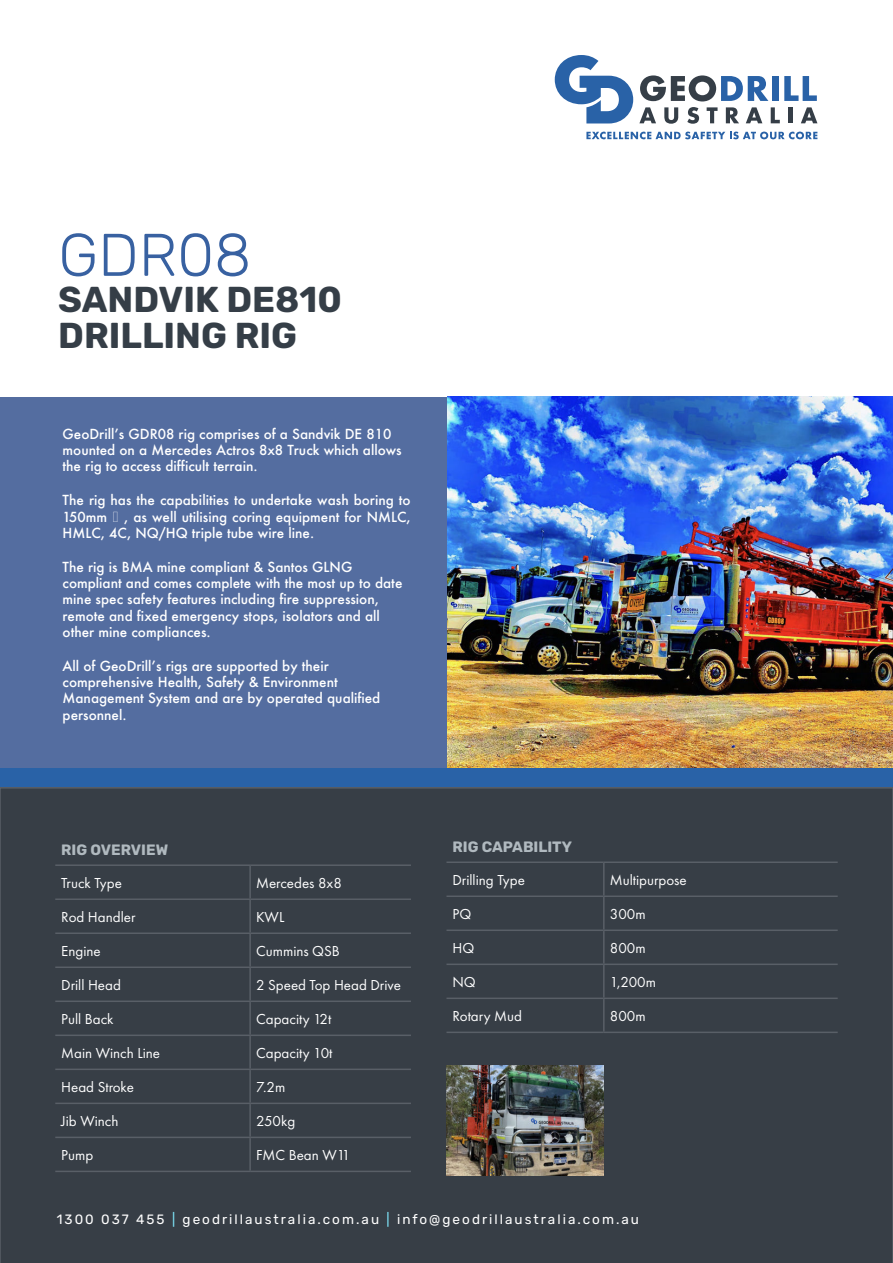
<style>
.page{position:relative;width:893px;height:1263px;background:#fff}
.page>*{position:absolute;margin:0;border:0;box-sizing:border-box;transform-origin:0 0}
.t1{font:300 60px "Rubik";color:#3861a1}
.t2{font:700 36px/36px "Rubik";color:#353e47}
.t3{font:15px "Futura PT";color:#fff}
.t4{font:700 15px "Rubik";color:#b0b9bf}
.t5{font:500 13.5px/16.2px "Futura";color:#fff}
.t6{font:13.5px "Rubik";letter-spacing:.15em;color:#fff}
.s1{color:#7fe7fb}
</style>
<div class="page">
<div style="left:0;top:396px;width:893px;height:374px;background:#546da0"></div>
<svg style="left:586px;top:132px;width:231px;height:7px"></svg>
<svg style="left:640px;top:75px;width:128px;height:26px"></svg>
<div style="left:772px;top:76px;width:6px;height:25px;background:#2962a7"></div>
<svg style="left:784px;top:76px;width:33px;height:25px"></svg>
<svg style="left:639px;top:107px;width:17px;height:16px"></svg>
<svg style="left:664px;top:107px;width:14px;height:17px"></svg>
<svg style="left:687px;top:107px;width:12px;height:17px"></svg>
<svg style="left:707px;top:107px;width:10px;height:16px"></svg>
<svg style="left:726px;top:107px;width:13px;height:16px"></svg>
<svg style="left:746px;top:107px;width:16px;height:16px"></svg>
<svg style="left:771px;top:107px;width:9px;height:16px"></svg>
<hr style="left:788px;top:107px;width:4px;height:16px;background:#353e47">
<svg style="left:801px;top:107px;width:16px;height:16px"></svg>
<svg style="left:555px;top:55px;width:78px;height:68px"></svg>
<img style="left:448px;top:396px;width:445px;height:373px">
<div style="left:0;top:769px;width:893px;height:27px;background:#2962a7"></div>
<div style="left:0;top:787px;width:893px;height:476px;background:#373e46"></div>
<hr style="left:249px;top:866px;width:2px;height:32px;background:#595f67">
<hr style="left:55px;top:898px;width:195px;height:2px;background:#595f67">
<hr style="left:250px;top:898px;width:161px;height:2px;background:#595f67">
<hr style="left:249px;top:900px;width:2px;height:32px;background:#595f67">
<hr style="left:55px;top:932px;width:195px;height:2px;background:#595f67">
<hr style="left:250px;top:932px;width:161px;height:2px;background:#595f67">
<hr style="left:249px;top:934px;width:2px;height:32px;background:#595f67">
<hr style="left:55px;top:966px;width:195px;height:2px;background:#595f67">
<hr style="left:250px;top:966px;width:161px;height:2px;background:#595f67">
<hr style="left:249px;top:968px;width:2px;height:32px;background:#595f67">
<hr style="left:55px;top:1000px;width:195px;height:2px;background:#595f67">
<hr style="left:250px;top:1000px;width:161px;height:2px;background:#595f67">
<hr style="left:249px;top:1002px;width:2px;height:32px;background:#595f67">
<hr style="left:55px;top:1034px;width:195px;height:2px;background:#595f67">
<hr style="left:250px;top:1034px;width:161px;height:2px;background:#595f67">
<hr style="left:249px;top:1036px;width:2px;height:32px;background:#595f67">
<hr style="left:55px;top:1068px;width:195px;height:2px;background:#595f67">
<hr style="left:250px;top:1068px;width:161px;height:2px;background:#595f67">
<hr style="left:249px;top:1070px;width:2px;height:32px;background:#595f67">
<hr style="left:55px;top:864px;width:195px;height:2px;background:#595f67">
<hr style="left:250px;top:864px;width:161px;height:2px;background:#595f67">
<hr style="left:55px;top:1102px;width:195px;height:2px;background:#595f67">
<hr style="left:250px;top:1102px;width:161px;height:2px;background:#595f67">
<hr style="left:249px;top:1104px;width:2px;height:32px;background:#595f67">
<hr style="left:249px;top:1138px;width:2px;height:32px;background:#595f67">
<hr style="left:55px;top:1136px;width:195px;height:2px;background:#595f67">
<hr style="left:55px;top:1170px;width:195px;height:2px;background:#595f67">
<hr style="left:250px;top:1136px;width:161px;height:2px;background:#595f67">
<hr style="left:250px;top:1170px;width:161px;height:2px;background:#595f67">
<hr style="left:603px;top:863px;width:2px;height:32px;background:#595f67">
<hr style="left:446px;top:895px;width:158px;height:2px;background:#595f67">
<hr style="left:604px;top:895px;width:234px;height:2px;background:#595f67">
<hr style="left:603px;top:897px;width:2px;height:32px;background:#595f67">
<hr style="left:446px;top:929px;width:158px;height:2px;background:#595f67">
<hr style="left:604px;top:929px;width:234px;height:2px;background:#595f67">
<hr style="left:603px;top:931px;width:2px;height:32px;background:#595f67">
<hr style="left:446px;top:963px;width:158px;height:2px;background:#595f67">
<hr style="left:604px;top:963px;width:234px;height:2px;background:#595f67">
<hr style="left:603px;top:965px;width:2px;height:32px;background:#595f67">
<hr style="left:446px;top:997px;width:158px;height:2px;background:#595f67">
<hr style="left:604px;top:997px;width:234px;height:2px;background:#595f67">
<hr style="left:603px;top:999px;width:2px;height:32px;background:#595f67">
<hr style="left:446px;top:1031px;width:158px;height:2px;background:#595f67">
<hr style="left:604px;top:1031px;width:234px;height:2px;background:#595f67">
<hr style="left:446px;top:861px;width:158px;height:2px;background:#595f67">
<hr style="left:604px;top:861px;width:234px;height:2px;background:#595f67">
<img style="left:446px;top:1066px;width:158px;height:109px">
<h1 class="t1" style="left:58px;top:220px;width:194px">GDR08</h1>
<h2 class="t2" style="left:58px;top:281px;width:285px">SANDVIK DE810<br>DRILLING RIG</h2>
<p class="t5" style="left:63px;top:426px;width:341px">GeoDrillʼs GDR08 rig comprises of a Sandvik DE 810 mounted on a Mercedes Actros 8x8 Truck which allows the rig to access difficult terrain.</p>
<p class="t5" style="left:63px;top:492px;width:350px;text-align:justify">The rig has the capabilities to undertake wash boring to 150mm Ø , as well utilising coring equipment for NMLC, HMLC, 4C, NQ/HQ triple tube wire line.</p>
<p class="t5" style="left:63px;top:559px;width:341px">The rig is BMA mine compliant &amp; Santos GLNG compliant and comes complete with the most up to date mine spec safety features including fire suppression, remote and fixed emergency stops, isolators and all other mine compliances.</p>
<p class="t5" style="left:63px;top:658px;width:319px">All of GeoDrillʼs rigs are supported by their comprehensive Health, Safety &amp; Environment Management System and are by operated qualified personnel.</p>
<p class="t4" style="left:61px;top:841px;width:108px">RIG OVERVIEW</p>
<p class="t3" style="left:61px;top:877px;width:62px">Truck Type</p>
<p class="t3" style="left:256px;top:877px;width:87px">Mercedes 8x8</p>
<p class="t3" style="left:61px;top:911px;width:76px">Rod Handler</p>
<p class="t3" style="left:256px;top:911px;width:30px">KWL</p>
<p class="t3" style="left:61px;top:945px;width:41px">Engine</p>
<p class="t3" style="left:256px;top:945px;width:85px">Cummins QSB</p>
<p class="t3" style="left:61px;top:979px;width:61px">Drill Head</p>
<p class="t3" style="left:256px;top:979px;width:146px">2 Speed Top Head Drive</p>
<p class="t3" style="left:61px;top:1013px;width:54px">Pull Back</p>
<p class="t3" style="left:256px;top:1013px;width:77px">Capacity 12t</p>
<p class="t3" style="left:61px;top:1047px;width:100px">Main Winch Line</p>
<p class="t3" style="left:256px;top:1047px;width:78px">Capacity 10t</p>
<p class="t3" style="left:61px;top:1081px;width:74px">Head Stroke</p>
<p class="t3" style="left:256px;top:1081px;width:31px">7.2m</p>
<p class="t3" style="left:61px;top:1115px;width:59px">Jib Winch</p>
<p class="t3" style="left:256px;top:1115px;width:41px">250kg</p>
<p class="t3" style="left:61px;top:1149px;width:33px">Pump</p>
<p class="t3" style="left:256px;top:1149px;width:96px">FMC Bean W11</p>
<p class="t4" style="left:452px;top:838px;width:121px">RIG CAPABILITY</p>
<p class="t3" style="left:452px;top:874px;width:74px">Drilling Type</p>
<p class="t3" style="left:610px;top:874px;width:78px">Multipurpose</p>
<p class="t3" style="left:452px;top:908px;width:20px">PQ</p>
<p class="t3" style="left:610px;top:908px;width:37px">300m</p>
<p class="t3" style="left:452px;top:942px;width:23px">HQ</p>
<p class="t3" style="left:610px;top:942px;width:37px">800m</p>
<p class="t3" style="left:452px;top:976px;width:25px">NQ</p>
<p class="t3" style="left:610px;top:976px;width:48px">1,200m</p>
<p class="t3" style="left:452px;top:1010px;width:71px">Rotary Mud</p>
<p class="t3" style="left:610px;top:1010px;width:37px">800m</p>
<p class="t6" style="left:57px;top:1212px;width:584px">1300 037 455 <span class="s1">|</span> geodrillaustralia.com.au <span class="s1">|</span> info@geodrillaustralia.com.au</p>
</div>
